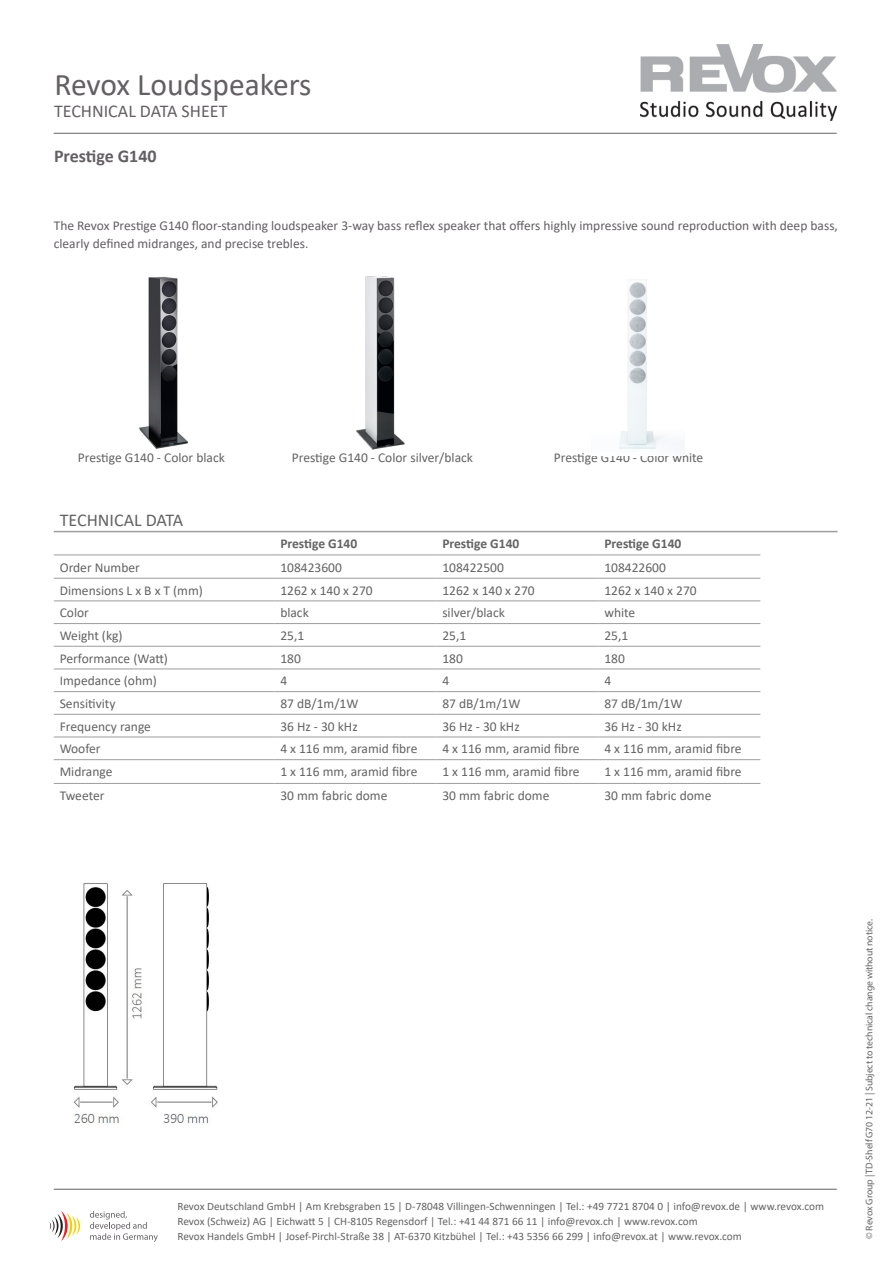
<style>
.page{position:relative;width:893px;height:1263px;background:#fff}
.page>*{position:absolute;margin:0;border:0;box-sizing:border-box;transform-origin:0 0}
.t1{font:31.5px "Calibri";color:#635f63}
.t2{font:18px "Calibri";color:#635f63}
.t3{font:18px "Calibri";color:#636363}
.t4{font:700 18px "Calibri";color:#635f63}
.Tabellen-Artikel_Format{font:13.5px "Calibri";color:#636363}
.t5{font:13.5px/18px "Calibri";color:#635f63}
.t6{font:700 13.5px "Calibri";color:#636363}
.t7{font:11.25px "Calibri";color:#636363}
.Text-Datenblatt{font:9.75px "Myriad Pro";letter-spacing:-.01em;color:#636363}
</style>
<div class="page">
<img style="left:139px;top:276px;width:49px;height:173px">
<hr style="left:54px;top:554px;width:220px;height:1px;background:#9d9d9c">
<hr style="left:274px;top:554px;width:162px;height:1px;background:#9d9d9c">
<hr style="left:436px;top:554px;width:162px;height:1px;background:#9d9d9c">
<hr style="left:598px;top:554px;width:162px;height:1px;background:#9d9d9c">
<hr style="left:54px;top:578px;width:220px;height:1px;background:#9d9d9c">
<hr style="left:274px;top:578px;width:162px;height:1px;background:#9d9d9c">
<hr style="left:436px;top:578px;width:162px;height:1px;background:#9d9d9c">
<hr style="left:598px;top:578px;width:162px;height:1px;background:#9d9d9c">
<hr style="left:54px;top:600px;width:220px;height:1px;background:#9d9d9c">
<hr style="left:274px;top:600px;width:162px;height:1px;background:#9d9d9c">
<hr style="left:436px;top:600px;width:162px;height:1px;background:#9d9d9c">
<hr style="left:598px;top:600px;width:162px;height:1px;background:#9d9d9c">
<hr style="left:54px;top:623px;width:220px;height:1px;background:#9d9d9c">
<hr style="left:274px;top:623px;width:162px;height:1px;background:#9d9d9c">
<hr style="left:436px;top:623px;width:162px;height:1px;background:#9d9d9c">
<hr style="left:598px;top:623px;width:162px;height:1px;background:#9d9d9c">
<hr style="left:54px;top:646px;width:220px;height:1px;background:#9d9d9c">
<hr style="left:274px;top:646px;width:162px;height:1px;background:#9d9d9c">
<hr style="left:436px;top:646px;width:162px;height:1px;background:#9d9d9c">
<hr style="left:598px;top:646px;width:162px;height:1px;background:#9d9d9c">
<hr style="left:54px;top:668px;width:220px;height:1px;background:#9d9d9c">
<hr style="left:274px;top:668px;width:162px;height:1px;background:#9d9d9c">
<hr style="left:436px;top:668px;width:162px;height:1px;background:#9d9d9c">
<hr style="left:598px;top:668px;width:162px;height:1px;background:#9d9d9c">
<hr style="left:54px;top:691px;width:220px;height:1px;background:#9d9d9c">
<hr style="left:274px;top:691px;width:162px;height:1px;background:#9d9d9c">
<hr style="left:436px;top:691px;width:162px;height:1px;background:#9d9d9c">
<hr style="left:598px;top:691px;width:162px;height:1px;background:#9d9d9c">
<hr style="left:54px;top:714px;width:220px;height:1px;background:#9d9d9c">
<hr style="left:274px;top:714px;width:162px;height:1px;background:#9d9d9c">
<hr style="left:436px;top:714px;width:162px;height:1px;background:#9d9d9c">
<hr style="left:598px;top:714px;width:162px;height:1px;background:#9d9d9c">
<hr style="left:54px;top:737px;width:220px;height:1px;background:#9d9d9c">
<hr style="left:274px;top:737px;width:162px;height:1px;background:#9d9d9c">
<hr style="left:436px;top:737px;width:162px;height:1px;background:#9d9d9c">
<hr style="left:598px;top:737px;width:162px;height:1px;background:#9d9d9c">
<hr style="left:54px;top:759px;width:220px;height:1px;background:#9d9d9c">
<hr style="left:274px;top:759px;width:162px;height:1px;background:#9d9d9c">
<hr style="left:436px;top:759px;width:162px;height:1px;background:#9d9d9c">
<hr style="left:598px;top:759px;width:162px;height:1px;background:#9d9d9c">
<hr style="left:54px;top:783px;width:220px;height:1px;background:#9d9d9c">
<hr style="left:274px;top:783px;width:162px;height:1px;background:#9d9d9c">
<hr style="left:436px;top:783px;width:162px;height:1px;background:#9d9d9c">
<hr style="left:598px;top:783px;width:162px;height:1px;background:#9d9d9c">
<hr style="left:54px;top:531px;width:783px;height:1px;background:#9d9d9c">
<img style="left:640px;top:44px;width:196px;height:76px">
<hr style="left:54px;top:133px;width:783px;height:1px;background:#636363">
<svg style="left:49px;top:1188px;width:166px;height:54px"></svg>
<hr style="left:54px;top:1189px;width:783px;height:1px;background:#635f63">
<img style="left:73px;top:883px;width:145px;height:241px">
<img style="left:356px;top:276px;width:49px;height:174px">
<img style="left:619px;top:279px;width:65px;height:170px">
<p class="t1" style="left:54px;top:63px;width:259px">Revox Loudspeakers</p>
<p class="t2" style="left:54px;top:99px;width:175px">TECHNICAL DATA SHEET</p>
<p class="t4" style="left:54px;top:143px;width:104px">Prestige G140</p>
<p class="t5" style="left:54px;top:216px;width:786px">The Revox Prestige G140 floor-standing loudspeaker 3-way bass reflex speaker that offers highly impressive sound reproduction with deep bass, clearly defined midranges, and precise trebles.</p>
<p class="Tabellen-Artikel_Format" style="left:78px;top:449px;width:148px">Prestige G140 - Color black</p>
<p class="t3" style="left:60px;top:507px;width:125px">TECHNICAL DATA</p>
<p class="Tabellen-Artikel_Format" style="left:292px;top:449px;width:183px">Prestige G140 - Color silver/black</p>
<p class="Tabellen-Artikel_Format" style="left:554px;top:449px;width:151px">Prestige G140 - Color white</p>
<p class="t6" style="left:280px;top:534px;width:78px">Prestige G140</p>
<p class="t6" style="left:442px;top:534px;width:78px">Prestige G140</p>
<p class="t6" style="left:604px;top:534px;width:78px">Prestige G140</p>
<p class="Tabellen-Artikel_Format" style="left:60px;top:558px;width:82px">Order Number</p>
<p class="Tabellen-Artikel_Format" style="left:280px;top:558px;width:63px">108423600</p>
<p class="Tabellen-Artikel_Format" style="left:442px;top:558px;width:63px">108422500</p>
<p class="Tabellen-Artikel_Format" style="left:604px;top:558px;width:63px">108422600</p>
<p class="Tabellen-Artikel_Format" style="left:60px;top:581px;width:145px">Dimensions L x B x T (mm)</p>
<p class="Tabellen-Artikel_Format" style="left:280px;top:581px;width:94px">1262 x 140 x 270</p>
<p class="Tabellen-Artikel_Format" style="left:442px;top:581px;width:94px">1262 x 140 x 270</p>
<p class="Tabellen-Artikel_Format" style="left:604px;top:581px;width:94px">1262 x 140 x 270</p>
<p class="Tabellen-Artikel_Format" style="left:60px;top:603px;width:31px">Color</p>
<p class="Tabellen-Artikel_Format" style="left:280px;top:603px;width:30px">black</p>
<p class="Tabellen-Artikel_Format" style="left:442px;top:603px;width:64px">silver/black</p>
<p class="Tabellen-Artikel_Format" style="left:604px;top:603px;width:32px">white</p>
<p class="Tabellen-Artikel_Format" style="left:60px;top:626px;width:64px">Weight (kg)</p>
<p class="Tabellen-Artikel_Format" style="left:280px;top:626px;width:25px">25,1</p>
<p class="Tabellen-Artikel_Format" style="left:442px;top:626px;width:25px">25,1</p>
<p class="Tabellen-Artikel_Format" style="left:604px;top:626px;width:25px">25,1</p>
<p class="Tabellen-Artikel_Format" style="left:60px;top:649px;width:110px">Performance (Watt)</p>
<p class="Tabellen-Artikel_Format" style="left:280px;top:649px;width:22px">180</p>
<p class="Tabellen-Artikel_Format" style="left:442px;top:649px;width:22px">180</p>
<p class="Tabellen-Artikel_Format" style="left:604px;top:649px;width:22px">180</p>
<p class="Tabellen-Artikel_Format" style="left:60px;top:671px;width:99px">Impedance (ohm)</p>
<p class="Tabellen-Artikel_Format" style="left:280px;top:671px;width:8px">4</p>
<p class="Tabellen-Artikel_Format" style="left:442px;top:671px;width:8px">4</p>
<p class="Tabellen-Artikel_Format" style="left:604px;top:671px;width:8px">4</p>
<p class="Tabellen-Artikel_Format" style="left:60px;top:694px;width:57px">Sensitivity</p>
<p class="Tabellen-Artikel_Format" style="left:280px;top:694px;width:80px">87 dB/1m/1W</p>
<p class="Tabellen-Artikel_Format" style="left:442px;top:694px;width:80px">87 dB/1m/1W</p>
<p class="Tabellen-Artikel_Format" style="left:604px;top:694px;width:80px">87 dB/1m/1W</p>
<p class="Tabellen-Artikel_Format" style="left:60px;top:717px;width:93px">Frequency range</p>
<p class="Tabellen-Artikel_Format" style="left:280px;top:717px;width:79px">36 Hz - 30 kHz</p>
<p class="Tabellen-Artikel_Format" style="left:442px;top:717px;width:79px">36 Hz - 30 kHz</p>
<p class="Tabellen-Artikel_Format" style="left:604px;top:717px;width:79px">36 Hz - 30 kHz</p>
<p class="Tabellen-Artikel_Format" style="left:60px;top:739px;width:42px">Woofer</p>
<p class="Tabellen-Artikel_Format" style="left:280px;top:739px;width:139px">4 x 116 mm, aramid fibre</p>
<p class="Tabellen-Artikel_Format" style="left:442px;top:739px;width:139px">4 x 116 mm, aramid fibre</p>
<p class="Tabellen-Artikel_Format" style="left:604px;top:739px;width:139px">4 x 116 mm, aramid fibre</p>
<p class="Tabellen-Artikel_Format" style="left:60px;top:762px;width:54px">Midrange</p>
<p class="Tabellen-Artikel_Format" style="left:280px;top:762px;width:139px">1 x 116 mm, aramid fibre</p>
<p class="Tabellen-Artikel_Format" style="left:442px;top:762px;width:139px">1 x 116 mm, aramid fibre</p>
<p class="Tabellen-Artikel_Format" style="left:604px;top:762px;width:139px">1 x 116 mm, aramid fibre</p>
<p class="Tabellen-Artikel_Format" style="left:60px;top:786px;width:46px">Tweeter</p>
<p class="Tabellen-Artikel_Format" style="left:280px;top:786px;width:109px">30 mm fabric dome</p>
<p class="Tabellen-Artikel_Format" style="left:442px;top:786px;width:109px">30 mm fabric dome</p>
<p class="Tabellen-Artikel_Format" style="left:604px;top:786px;width:109px">30 mm fabric dome</p>
<p class="t7" style="left:178px;top:1198px;width:648px">Revox Deutschland GmbH | Am Krebsgraben 15 | D-78048 Villingen-Schwenningen | Tel.: +49 7721 8704 0 | info@revox.de | www.revox.com</p>
<p class="t7" style="left:178px;top:1214px;width:522px">Revox (Schweiz) AG | Eichwatt 5 | CH-8105 Regensdorf | Tel.: +41 44 871 66 11 | info@revox.ch | www.revox.com</p>
<p class="t7" style="left:178px;top:1229px;width:566px">Revox Handels GmbH | Josef-Pirchl-Straße 38 | AT-6370 Kitzbühel | Tel.: +43 5356 66 299 | info@revox.at | www.revox.com</p>
<p class="Text-Datenblatt" style="left:863px;top:1239px;width:321px;rotate:-90deg">© Revox Group | TD-Shelf G70 12-21 | Subject to technical change without notice.</p>
</div>
